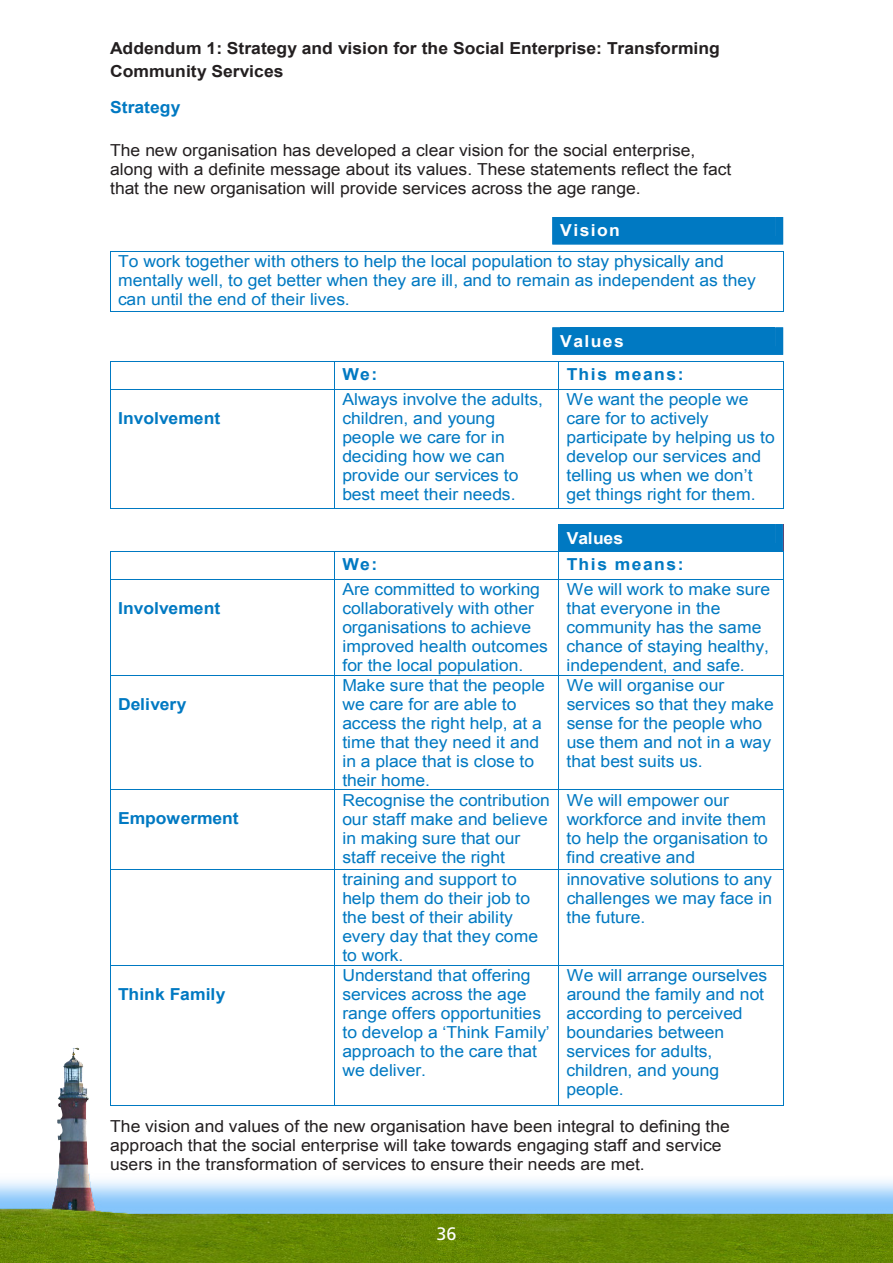
<style>
.page{position:relative;width:893px;height:1263px;background:#fff}
.page>*{position:absolute;margin:0;border:0;box-sizing:border-box;transform-origin:0 0}
.t1{font:18px "Frutiger";color:#fff}
.t2{font:16.5px/19px "Arial";color:#0079c2;scale:1.06 1}
.t3{font:16.5px/19px "Arial";color:#231f20;scale:1.06 1}
.t4{font:700 16.5px/23.4px "Arial";color:#231f20;scale:1.06 1}
.t5{font:700 16.5px "Arial";color:#0079c2;scale:1.06 1}
.t6{font:700 16.5px "Arial";letter-spacing:.085em;color:#0079c2;scale:1.06 1}
.t7{font:700 16.5px "Arial";letter-spacing:.04em;color:#fff;scale:1.06 1}
.s1{font-weight:700;color:#fff}
</style>
<div class="page">
<img style="left:0;top:1047px;width:893px;height:216px">
<div style="left:552px;top:217px;width:231px;height:27px;background:#0079c2"></div>
<div style="left:560px;top:217px;width:215px;height:19px;background:#0079c2"></div>
<hr style="left:110px;top:251px;width:673px;height:1px;background:#0079c2">
<hr style="left:110px;top:251px;width:1px;height:61px;background:#0079c2">
<hr style="left:110px;top:311px;width:673px;height:1px;background:#0079c2">
<hr style="left:783px;top:251px;width:1px;height:61px;background:#0079c2">
<svg style="left:552px;top:327px;width:231px;height:28px;background:#0179c2"></svg>
<div style="left:560px;top:327px;width:215px;height:19px;background:#0079c2"></div>
<hr style="left:110px;top:361px;width:673px;height:1px;background:#0079c2">
<svg style="left:110px;top:362px;width:1px;height:27px"></svg>
<svg style="left:334px;top:362px;width:1px;height:27px"></svg>
<svg style="left:558px;top:362px;width:1px;height:27px"></svg>
<svg style="left:783px;top:362px;width:1px;height:27px"></svg>
<hr style="left:110px;top:389px;width:673px;height:1px;background:#0079c2">
<hr style="left:110px;top:390px;width:1px;height:119px;background:#0079c2">
<hr style="left:110px;top:508px;width:224px;height:1px;background:#0079c2">
<hr style="left:334px;top:390px;width:1px;height:119px;background:#0079c2">
<hr style="left:335px;top:508px;width:223px;height:1px;background:#0079c2">
<hr style="left:558px;top:390px;width:1px;height:119px;background:#0079c2">
<hr style="left:559px;top:508px;width:224px;height:1px;background:#0079c2">
<hr style="left:783px;top:390px;width:1px;height:119px;background:#0079c2">
<hr style="left:110px;top:551px;width:673px;height:1px;background:#0079c2">
<svg style="left:110px;top:552px;width:1px;height:27px"></svg>
<svg style="left:334px;top:552px;width:1px;height:27px"></svg>
<svg style="left:558px;top:524px;width:226px;height:55px"></svg>
<hr style="left:110px;top:579px;width:673px;height:1px;background:#0079c2">
<hr style="left:110px;top:580px;width:1px;height:95px;background:#0079c2">
<hr style="left:334px;top:580px;width:1px;height:95px;background:#0079c2">
<hr style="left:558px;top:580px;width:1px;height:95px;background:#0079c2">
<hr style="left:783px;top:580px;width:1px;height:95px;background:#0079c2">
<hr style="left:110px;top:675px;width:673px;height:1px;background:#0079c2">
<hr style="left:110px;top:675px;width:1px;height:114px;background:#0079c2">
<hr style="left:334px;top:675px;width:1px;height:114px;background:#0079c2">
<hr style="left:558px;top:675px;width:1px;height:114px;background:#0079c2">
<hr style="left:783px;top:675px;width:1px;height:114px;background:#0079c2">
<hr style="left:110px;top:789px;width:673px;height:1px;background:#0079c2">
<hr style="left:110px;top:790px;width:1px;height:80px;background:#0079c2">
<hr style="left:334px;top:790px;width:1px;height:80px;background:#0079c2">
<hr style="left:558px;top:790px;width:1px;height:80px;background:#0079c2">
<hr style="left:783px;top:790px;width:1px;height:80px;background:#0079c2">
<hr style="left:110px;top:869px;width:673px;height:1px;background:#0079c2">
<hr style="left:110px;top:870px;width:1px;height:95px;background:#0079c2">
<hr style="left:334px;top:870px;width:1px;height:95px;background:#0079c2">
<hr style="left:558px;top:870px;width:1px;height:95px;background:#0079c2">
<hr style="left:783px;top:870px;width:1px;height:95px;background:#0079c2">
<hr style="left:110px;top:965px;width:673px;height:1px;background:#0079c2">
<hr style="left:110px;top:966px;width:1px;height:140px;background:#0079c2">
<hr style="left:110px;top:1105px;width:224px;height:1px;background:#0079c2">
<hr style="left:334px;top:966px;width:1px;height:140px;background:#0079c2">
<hr style="left:335px;top:1105px;width:223px;height:1px;background:#0079c2">
<hr style="left:558px;top:966px;width:1px;height:140px;background:#0079c2">
<hr style="left:559px;top:1105px;width:224px;height:1px;background:#0079c2">
<hr style="left:783px;top:966px;width:1px;height:140px;background:#0079c2">
<p class="t4" style="left:110px;top:37px;width:577px">Addendum 1: Strategy and vision for the Social Enterprise: Transforming<br>Community Services</p>
<p class="t5" style="left:110px;top:96px;width:68px">Strategy</p>
<p class="t3" style="left:110px;top:141px;width:587px">The new organisation has developed a clear vision for the social enterprise, along with a definite message about its values. These statements reflect the fact that the new organisation will provide services across the age range.</p>
<p class="t2" style="left:118px;top:216px;width:573px;line-height:30.3px;text-indent:442px"><span class="s1">Vision<br></span>To work together with others to help the local population to stay physically and</p>
<p class="t2" style="left:118px;top:271px;width:603px">mentally well, to get better when they are ill, and to remain as independent as they can until the end of their lives.</p>
<p class="t7" style="left:560px;top:330px;width:62px">Values</p>
<p class="t5" style="left:342px;top:363px;width:34px">We:</p>
<p class="t6" style="left:567px;top:363px;width:112px">This means:</p>
<p class="t5" style="left:118px;top:407px;width:98px">Involvement</p>
<p class="t2" style="left:342px;top:390px;width:191px">Always involve the adults, children, and young people we care for in deciding how we can provide our services to best meet their needs.</p>
<p class="t2" style="left:566px;top:390px;width:198px">We want the people we care for to actively participate by helping us to develop our services and telling us when we don’t get things right for them.</p>
<p class="t7" style="left:567px;top:527px;width:55px">Values</p>
<p class="t5" style="left:342px;top:553px;width:34px">We:</p>
<p class="t6" style="left:567px;top:553px;width:112px">This means:</p>
<p class="t5" style="left:118px;top:597px;width:98px">Involvement</p>
<p class="t5" style="left:118px;top:693px;width:66px">Delivery</p>
<p class="t5" style="left:118px;top:808px;width:115px">Empowerment</p>
<p class="t2" style="left:342px;top:580px;width:195px">Are committed to working collaboratively with other organisations to achieve improved health outcomes for the local population.</p>
<p class="t2" style="left:567px;top:580px;width:194px">We will work to make sure that everyone in the community has the same chance of staying healthy, independent, and safe.</p>
<p class="t2" style="left:342px;top:675px;width:193px">Make sure that the people we care for are able to access the right help, at a time that they need it and in a place that is close to their home.</p>
<p class="t2" style="left:567px;top:675px;width:197px">We will organise our services so that they make sense for the people who use them and not in a way that best suits us.</p>
<p class="t2" style="left:342px;top:790px;width:197px">Recognise the contribution our staff make and believe in making sure that our staff receive the right</p>
<p class="t2" style="left:567px;top:790px;width:191px">We will empower our workforce and invite them to help the organisation to find creative and</p>
<p class="t2" style="left:342px;top:870px;width:186px">training and support to help them do their job to the best of their ability every day that they come to work.</p>
<p class="t2" style="left:567px;top:870px;width:195px;text-align:justify">innovative solutions to any challenges we may face in the future.</p>
<p class="t2" style="left:342px;top:966px;width:197px">Understand that offering services across the age range offers opportunities to develop a ‘Think Family’ approach to the care that we deliver.</p>
<p class="t2" style="left:567px;top:966px;width:191px">We will arrange ourselves around the family and not according to perceived boundaries between services for adults, children, and young people.</p>
<p class="t3" style="left:110px;top:1116px;width:586px">The vision and values of the new organisation have been integral to defining the approach that the social enterprise will take towards engaging staff and service users in the transformation of services to ensure their needs are met.</p>
<p class="t5" style="left:118px;top:983px;width:103px">Think Family</p>
<p class="t1" style="left:436px;top:1223px;width:22px">36</p>
</div>
